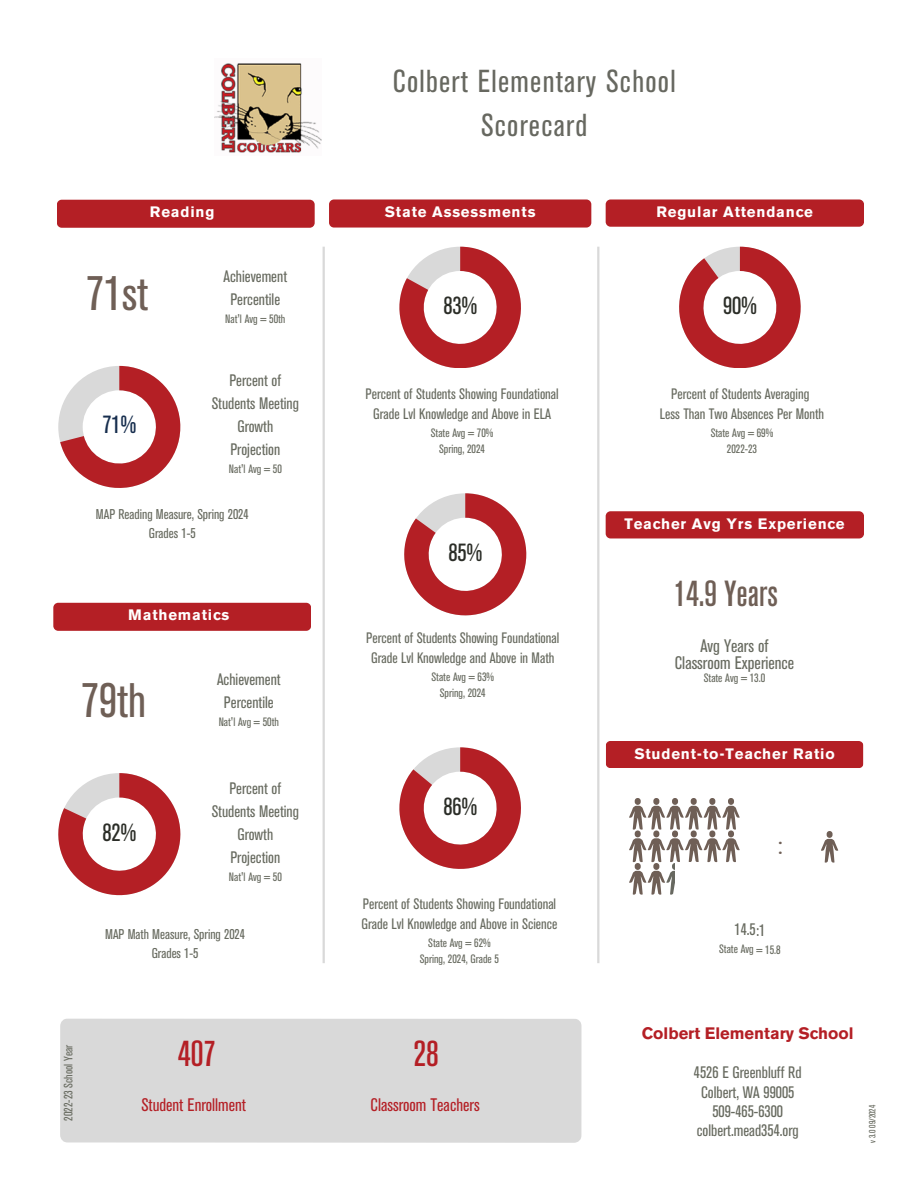
<style>
.page{position:relative;width:918px;height:1188px;background:#fff}
.page>*{position:absolute;margin:0;border:0;box-sizing:border-box;transform-origin:0 0}
.t1{font:condensed 48px "Akzidenz Grotesk BE";color:#6f5f56}
.t2{font:500 condensed 36px "Akzidenz Grotesk BE";color:#6f5f56}
.t3{font:500 condensed 36px "Akzidenz Grotesk BE";color:#b41f25}
.t4{font:condensed 31.5px/43.8px "Akzidenz Grotesk BE";letter-spacing:.04em;color:#676860;text-align:center}
.t5{font:condensed 24.6px "Akzidenz Grotesk BE";color:#2b2d27}
.t6{font:condensed 24.6px "Akzidenz Grotesk BE";color:#172e4e}
.t7{font:condensed 24.45px "Akzidenz Grotesk BE";color:#2b2d27}
.t8{font:22.5px "Canva Sans";color:#6f5f56}
.t9{font:condensed 18px "Akzidenz Grotesk BE";color:#b41f25}
.t10{font:condensed 18px/17px "Akzidenz Grotesk BE";color:#676a5f;text-align:center}
.t11{font:condensed 16.5px/23px "Akzidenz Grotesk BE";color:#676a5f;text-align:center}
.t12{font:700 16.5px "Akzidenz Grotesk BE";color:#b41f25}
.t13{font:condensed 15px/20px "Akzidenz Grotesk BE";color:#676a5f;text-align:center}
.t14{font:700 15px "Akzidenz Grotesk BE";letter-spacing:.055em;color:#fff}
.t15{font:condensed 14.1px "Akzidenz Grotesk BE";color:#676a5f}
.t16{font:condensed 12px "Akzidenz Grotesk BE";color:#676a5f}
.t17{font:condensed 9px "Akzidenz Grotesk BE";color:#676a5f}
</style>
<div class="page">
<div style="left:57px;top:200px;width:258px;height:28px;background:#b41f25;border-radius:5px"></div>
<hr style="left:323px;top:247px;width:2px;height:716px;background:#d9d9d9">
<div style="left:329px;top:199px;width:262px;height:29px;background:#b41f25;border-radius:5px"></div>
<div style="left:606px;top:199px;width:258px;height:28px;background:#b41f25;border-radius:5px"></div>
<svg style="left:58px;top:366px;width:122px;height:122px"></svg>
<div style="left:606px;top:511px;width:258px;height:27px;background:#b41f25;border-radius:5px"></div>
<svg style="left:399px;top:247px;width:122px;height:121px"></svg>
<svg style="left:404px;top:493px;width:122px;height:122px"></svg>
<div style="left:53px;top:603px;width:258px;height:28px;background:#b41f25;border-radius:5px"></div>
<svg style="left:58px;top:773px;width:122px;height:122px"></svg>
<svg style="left:399px;top:747px;width:122px;height:122px"></svg>
<div style="left:606px;top:741px;width:258px;height:27px;background:#b41f25;border-radius:5px"></div>
<div style="left:60px;top:1018px;width:522px;height:125px;background:#d9d9d9;border-radius:8px"></div>
<hr style="left:597px;top:247px;width:2px;height:716px;background:#d9d9d9">
<svg style="left:629px;top:798px;width:92px;height:32px"></svg>
<svg style="left:666px;top:863px;width:9px;height:32px"></svg>
<svg style="left:821px;top:831px;width:17px;height:32px"></svg>
<svg style="left:679px;top:247px;width:122px;height:121px"></svg>
<img style="left:215px;top:63px;width:107px;height:90px">
<h3 class="t14" style="left:150px;top:206px;width:66px">Reading</h3>
<p class="t1" style="left:86px;top:276px;width:64px">71st</p>
<p class="t11" style="left:224px;top:266px;width:65px">Achievement<br>Percentile</p>
<p class="t16" style="left:225px;top:314px;width:62px">Nat'l Avg = 50th</p>
<h3 class="t6" style="left:102px;top:416px;width:35px">71%</h3>
<h5 class="t11" style="left:212px;top:371px;width:89px">Percent of<br>Students Meeting<br>Growth<br>Projection</h5>
<h5 class="t16" style="left:229px;top:465px;width:54px">Nat'l Avg = 50</h5>
<h6 class="t15" style="left:96px;top:509px;width:154px">MAP Reading Measure, Spring 2024</h6>
<h1 class="t15" style="left:149px;top:528px;width:48px">Grades 1-5</h1>
<p class="t14" style="left:128px;top:609px;width:103px">Mathematics</p>
<p class="t1" style="left:81px;top:683px;width:66px">79th</p>
<h3 class="t5" style="left:102px;top:823px;width:35px">82%</h3>
<p class="t11" style="left:217px;top:669px;width:65px">Achievement<br>Percentile</p>
<p class="t16" style="left:219px;top:717px;width:62px">Nat'l Avg = 50th</p>
<p class="t11" style="left:212px;top:778px;width:89px">Percent of<br>Students Meeting<br>Growth<br>Projection</p>
<p class="t16" style="left:229px;top:872px;width:54px">Nat'l Avg = 50</p>
<p class="t15" style="left:105px;top:929px;width:141px">MAP Math Measure, Spring 2024</p>
<p class="t15" style="left:152px;top:948px;width:48px">Grades 1-5</p>
<h5 class="t16" style="left:64px;top:1121px;width:78px;rotate:-90deg">2022-23 School Year</h5>
<h6 class="t3" style="left:178px;top:1041px;width:40px">407</h6>
<h5 class="t9" style="left:141px;top:1099px;width:106px">Student Enrollment</h5>
<h6 class="t4" style="left:393px;top:62px;width:284px">Colbert Elementary School<br>Scorecard</h6>
<h1 class="t14" style="left:385px;top:207px;width:152px">State Assessments</h1>
<h5 class="t14" style="left:656px;top:207px;width:158px">Regular Attendance</h5>
<h3 class="t7" style="left:443px;top:297px;width:35px">83%</h3>
<h5 class="t13" style="left:366px;top:385px;width:195px">Percent of Students Showing Foundational<br>Grade Lvl Knowledge and Above in ELA</h5>
<h5 class="t16" style="left:431px;top:428px;width:64px">State Avg = 70%</h5>
<p class="t16" style="left:439px;top:444px;width:48px">Spring, 2024</p>
<h3 class="t5" style="left:448px;top:543px;width:35px">85%</h3>
<p class="t13" style="left:366px;top:629px;width:195px">Percent of Students Showing Foundational<br>Grade Lvl Knowledge and Above in Math</p>
<h6 class="t16" style="left:432px;top:673px;width:64px">State Avg = 63%</h6>
<p class="t16" style="left:440px;top:689px;width:48px">Spring, 2024</p>
<h3 class="t7" style="left:443px;top:797px;width:35px">86%</h3>
<p class="t13" style="left:362px;top:895px;width:197px;text-align:left">Percent of Students Showing Foundational<br>Grade Lvl Knowledge and Above in Science</p>
<h6 class="t16" style="left:428px;top:939px;width:64px">State Avg = 62%</h6>
<p class="t16" style="left:420px;top:955px;width:81px">Spring, 2024, Grade 5</p>
<p class="t3" style="left:414px;top:1041px;width:27px">28</p>
<p class="t9" style="left:371px;top:1099px;width:111px">Classroom Teachers</p>
<h3 class="t7" style="left:723px;top:297px;width:35px">90%</h3>
<p class="t13" style="left:671px;top:385px;width:139px">Percent of Students Averaging</p>
<h5 class="t13" style="left:660px;top:405px;width:166px">Less Than Two Absences Per Month</h5>
<p class="t16" style="left:711px;top:428px;width:64px">State Avg = 69%</p>
<p class="t16" style="left:727px;top:444px;width:32px">2022-23</p>
<p class="t14" style="left:624px;top:518px;width:222px">Teacher Avg Yrs Experience</p>
<h2 class="t2" style="left:674px;top:581px;width:106px">14.9 Years</h2>
<p class="t10" style="left:675px;top:639px;width:121px">Avg Years of<br>Classroom Experience</p>
<p class="t16" style="left:704px;top:674px;width:63px">State Avg = 13.0</p>
<p class="t14" style="left:634px;top:748px;width:202px">Student-to-Teacher Ratio</p>
<h5 class="t8" style="left:778px;top:830px;width:7px">:</h5>
<p class="t11" style="left:734px;top:920px;width:32px">14.5:1</p>
<p class="t16" style="left:719px;top:945px;width:63px">State Avg = 15.8</p>
<p class="t12" style="left:642px;top:1027px;width:213px">Colbert Elementary School</p>
<h6 class="t11" style="left:694px;top:1062px;width:109px">4526 E Greenbluff Rd</h6>
<h2 class="t11" style="left:697px;top:1083px;width:104px;line-height:19.2px">Colbert, WA 99005<br>509-465-6300 colbert.mead354.org</h2>
<p class="t17" style="left:869px;top:1143px;width:40px;rotate:-90deg">v 3.0 09/2024</p>
</div>
